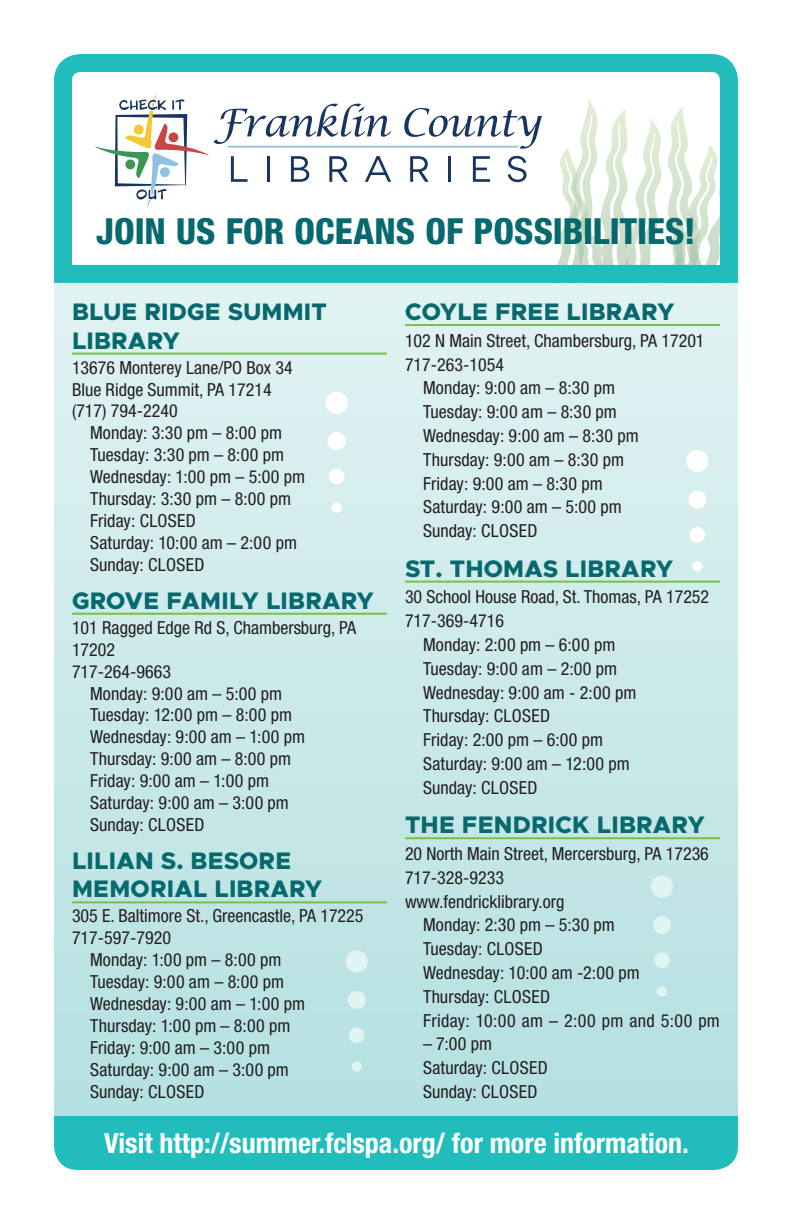
<style>
.page{position:relative;width:792px;height:1224px;background:#fff}
.page>*{position:absolute;margin:0;border:0;box-sizing:border-box;transform-origin:0 0}
.IBC_Program_Info{font:800 condensed 36px "Helvetica Neue LT Std";color:#06696e}
.t1{font:700 condensed 28px "Helvetica Neue LT Std";color:#fff}
.Library_Town{font:800 24px/28.6px "Metropolis";letter-spacing:.01em;color:#06696e}
.Library_Hours{font:condensed 18px "Helvetica Neue LT Std";letter-spacing:.005em;color:#231f20}
.Library_Information{font:condensed 18px/22px "Helvetica Neue LT Std";color:#231f20}
</style>
<div class="page">
<div style="left:54px;top:283px;width:684px;height:833px;background:linear-gradient(to bottom,#e1f2f2,#b5e0e1)"></div>
<hr style="left:72px;top:353px;width:315px;height:2px;background:#79c144">
<hr style="left:72px;top:613px;width:315px;height:2px;background:#79c144">
<hr style="left:72px;top:901px;width:315px;height:2px;background:#79c144">
<hr style="left:405px;top:324px;width:315px;height:2px;background:#79c144">
<hr style="left:405px;top:581px;width:315px;height:2px;background:#79c144">
<hr style="left:405px;top:837px;width:315px;height:2px;background:#79c144">
<div style="left:54px;top:1116px;width:684px;height:54px;background:#21bdbd"></div>
<svg style="left:54px;top:54px;width:684px;height:238px"></svg>
<svg style="left:95px;top:94px;width:447px;height:113px"></svg>
<div style="left:657px;top:986px;width:10px;height:11px;background:#e1f3f3;border-radius:50%"></div>
<div style="left:654px;top:952px;width:16px;height:16px;background:#e1f3f3;border-radius:50%"></div>
<div style="left:653px;top:916px;width:18px;height:18px;background:#e1f3f3;border-radius:50%"></div>
<div style="left:651px;top:876px;width:22px;height:22px;background:#e1f3f3;border-radius:50%"></div>
<div style="left:331px;top:503px;width:11px;height:10px;background:#fff;border-radius:50%"></div>
<div style="left:329px;top:469px;width:15px;height:15px;background:#fff;border-radius:50%"></div>
<div style="left:327px;top:432px;width:19px;height:18px;background:#fff;border-radius:50%"></div>
<div style="left:325px;top:392px;width:23px;height:22px;background:#fff;border-radius:50%"></div>
<div style="left:352px;top:1061px;width:10px;height:11px;background:#e1f3f3;border-radius:50%"></div>
<div style="left:349px;top:1027px;width:16px;height:16px;background:#e1f3f3;border-radius:50%"></div>
<div style="left:348px;top:991px;width:18px;height:18px;background:#e1f3f3;border-radius:50%"></div>
<div style="left:346px;top:950px;width:22px;height:23px;background:#e1f3f3;border-radius:50%"></div>
<div style="left:692px;top:561px;width:11px;height:10px;background:#fff;border-radius:50%"></div>
<div style="left:689px;top:527px;width:16px;height:16px;background:#fff;border-radius:50%"></div>
<div style="left:688px;top:490px;width:18px;height:19px;background:#fff;border-radius:50%"></div>
<div style="left:686px;top:450px;width:22px;height:22px;background:#fff;border-radius:50%"></div>
<p class="IBC_Program_Info" style="left:96px;top:209px;width:601px">JOIN US FOR OCEANS OF POSSIBILITIES!</p>
<p class="Library_Town" style="left:72px;top:297px;width:256px">BLUE RIDGE SUMMIT<br>LIBRARY</p>
<p class="Library_Information" style="left:72px;top:356px;width:222px">13676 Monterey Lane/PO Box 34</p>
<p class="Library_Information" style="left:72px;top:378px;width:201px">Blue Ridge Summit, PA 17214</p>
<p class="Library_Information" style="left:72px;top:400px;width:107px">(717) 794-2240</p>
<p class="Library_Hours" style="left:90px;top:423px;width:194px">Monday: 3:30 pm – 8:00 pm</p>
<p class="Library_Hours" style="left:90px;top:445px;width:196px">Tuesday: 3:30 pm – 8:00 pm</p>
<p class="Library_Hours" style="left:90px;top:467px;width:217px">Wednesday: 1:00 pm – 5:00 pm</p>
<p class="Library_Hours" style="left:90px;top:489px;width:203px">Thursday: 3:30 pm – 8:00 pm</p>
<p class="Library_Hours" style="left:90px;top:510px;width:107px">Friday: CLOSED</p>
<p class="Library_Hours" style="left:90px;top:532px;width:209px">Saturday: 10:00 am – 2:00 pm</p>
<p class="Library_Hours" style="left:90px;top:554px;width:116px">Sunday: CLOSED</p>
<p class="Library_Town" style="left:72px;top:586px;width:304px">GROVE FAMILY LIBRARY</p>
<p class="Library_Information" style="left:72px;top:616px;width:286px">101 Ragged Edge Rd S, Chambersburg, PA<br>17202</p>
<p class="Library_Information" style="left:72px;top:660px;width:101px">717-264-9663</p>
<p class="Library_Hours" style="left:90px;top:683px;width:194px">Monday: 9:00 am – 5:00 pm</p>
<p class="Library_Hours" style="left:90px;top:705px;width:204px">Tuesday: 12:00 pm – 8:00 pm</p>
<p class="Library_Hours" style="left:90px;top:727px;width:217px">Wednesday: 9:00 am – 1:00 pm</p>
<p class="Library_Hours" style="left:90px;top:749px;width:203px">Thursday: 9:00 am – 8:00 pm</p>
<p class="Library_Hours" style="left:90px;top:771px;width:181px">Friday: 9:00 am – 1:00 pm</p>
<p class="Library_Hours" style="left:90px;top:793px;width:200px">Saturday: 9:00 am – 3:00 pm</p>
<p class="Library_Hours" style="left:90px;top:815px;width:116px">Sunday: CLOSED</p>
<p class="Library_Town" style="left:72px;top:846px;width:252px">LILIAN S. BESORE<br>MEMORIAL LIBRARY</p>
<p class="Library_Information" style="left:72px;top:905px;width:293px">305 E. Baltimore St., Greencastle, PA 17225</p>
<p class="Library_Information" style="left:72px;top:927px;width:101px">717-597-7920</p>
<p class="Library_Hours" style="left:90px;top:949px;width:193px">Monday: 1:00 pm – 8:00 pm</p>
<p class="Library_Hours" style="left:90px;top:971px;width:196px">Tuesday: 9:00 am – 8:00 pm</p>
<p class="Library_Hours" style="left:90px;top:993px;width:217px">Wednesday: 9:00 am – 1:00 pm</p>
<p class="Library_Hours" style="left:90px;top:1015px;width:202px">Thursday: 1:00 pm – 8:00 pm</p>
<p class="Library_Hours" style="left:90px;top:1037px;width:182px">Friday: 9:00 am – 3:00 pm</p>
<p class="Library_Hours" style="left:90px;top:1059px;width:200px">Saturday: 9:00 am – 3:00 pm</p>
<p class="Library_Hours" style="left:90px;top:1081px;width:116px">Sunday: CLOSED</p>
<p class="Library_Town" style="left:405px;top:297px;width:271px">COYLE FREE LIBRARY</p>
<p class="Library_Information" style="left:405px;top:329px;width:301px">102 N Main Street, Chambersburg, PA 17201</p>
<p class="Library_Information" style="left:405px;top:353px;width:101px">717-263-1054</p>
<p class="Library_Hours" style="left:423px;top:378px;width:194px">Monday: 9:00 am – 8:30 pm</p>
<p class="Library_Hours" style="left:423px;top:401px;width:195px">Tuesday: 9:00 am – 8:30 pm</p>
<p class="Library_Hours" style="left:423px;top:425px;width:217px">Wednesday: 9:00 am – 8:30 pm</p>
<p class="Library_Hours" style="left:423px;top:449px;width:203px">Thursday: 9:00 am – 8:30 pm</p>
<p class="Library_Hours" style="left:423px;top:473px;width:181px">Friday: 9:00 am – 8:30 pm</p>
<p class="Library_Hours" style="left:423px;top:497px;width:200px">Saturday: 9:00 am – 5:00 pm</p>
<p class="Library_Hours" style="left:423px;top:520px;width:116px">Sunday: CLOSED</p>
<p class="Library_Town" style="left:405px;top:554px;width:270px">ST. THOMAS LIBRARY</p>
<p class="Library_Information" style="left:405px;top:586px;width:306px">30 School House Road, St. Thomas, PA 17252</p>
<p class="Library_Information" style="left:405px;top:610px;width:101px">717-369-4716</p>
<p class="Library_Hours" style="left:423px;top:634px;width:194px">Monday: 2:00 pm – 6:00 pm</p>
<p class="Library_Hours" style="left:423px;top:658px;width:196px">Tuesday: 9:00 am – 2:00 pm</p>
<p class="Library_Hours" style="left:423px;top:682px;width:215px">Wednesday: 9:00 am - 2:00 pm</p>
<p class="Library_Hours" style="left:423px;top:706px;width:129px">Thursday: CLOSED</p>
<p class="Library_Hours" style="left:423px;top:729px;width:182px">Friday: 2:00 pm – 6:00 pm</p>
<p class="Library_Hours" style="left:423px;top:753px;width:208px">Saturday: 9:00 am – 12:00 pm</p>
<p class="Library_Hours" style="left:423px;top:777px;width:116px">Sunday: CLOSED</p>
<p class="Library_Town" style="left:405px;top:811px;width:301px">THE FENDRICK LIBRARY</p>
<p class="Library_Information" style="left:405px;top:843px;width:305px">20 North Main Street, Mercersburg, PA 17236</p>
<p class="Library_Information" style="left:405px;top:866px;width:101px">717-328-9233</p>
<p class="Library_Information" style="left:405px;top:890px;width:161px">www.fendricklibrary.org</p>
<p class="Library_Hours" style="left:423px;top:915px;width:193px">Monday: 2:30 pm – 5:30 pm</p>
<p class="Library_Hours" style="left:423px;top:938px;width:121px">Tuesday: CLOSED</p>
<p class="Library_Hours" style="left:423px;top:962px;width:218px">Wednesday: 10:00 am -2:00 pm</p>
<p class="Library_Hours" style="left:423px;top:986px;width:129px">Thursday: CLOSED</p>
<p class="Library_Hours" style="left:423px;top:1010px;width:298px">Friday: 10:00 am – 2:00 pm and 5:00 pm</p>
<p class="Library_Hours" style="left:423px;top:1034px;width:71px">– 7:00 pm</p>
<p class="Library_Hours" style="left:423px;top:1057px;width:126px">Saturday: CLOSED</p>
<p class="Library_Hours" style="left:423px;top:1081px;width:116px">Sunday: CLOSED</p>
<p class="t1" style="left:104px;top:1126px;width:586px">Visit http://summer.fclspa.org/ for more information.</p>
</div>
